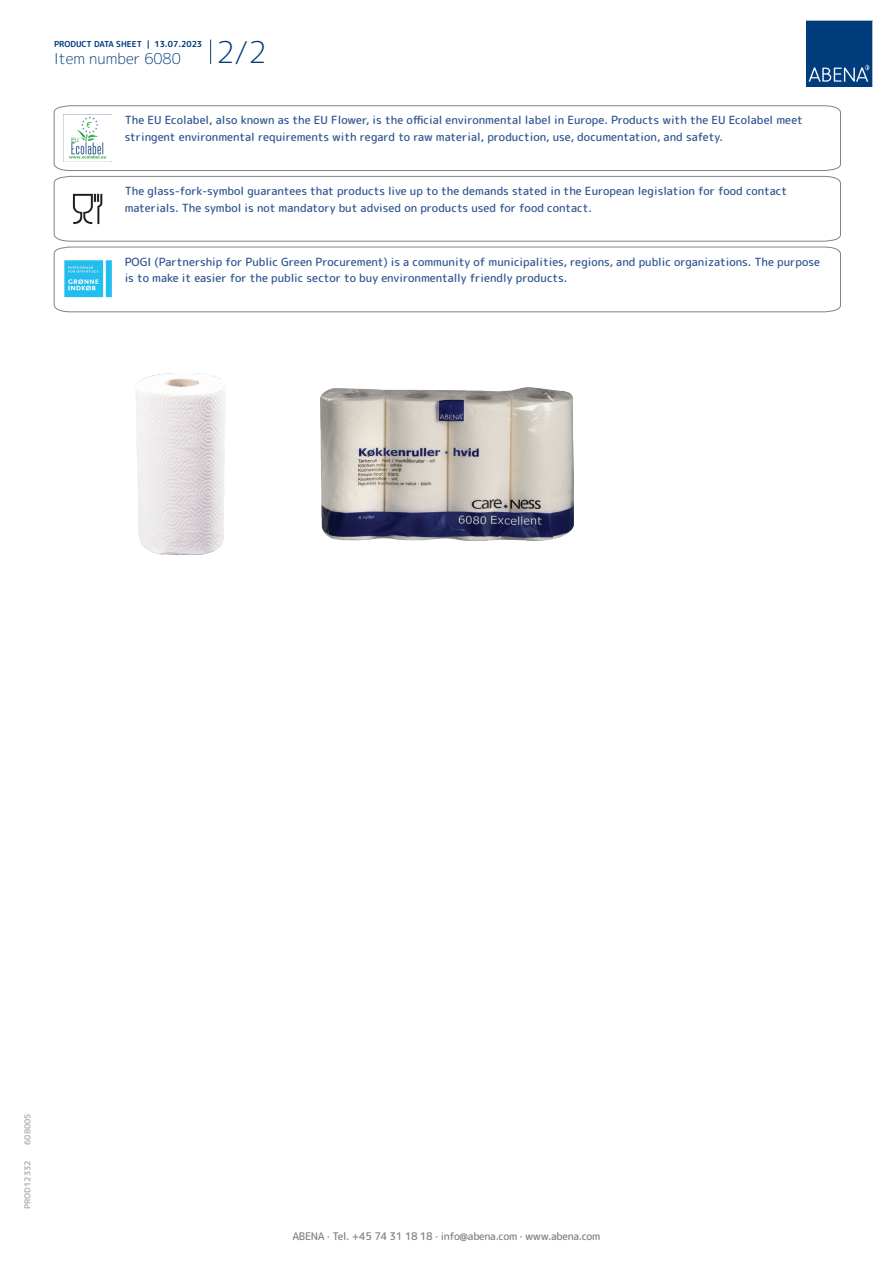
<style>
.page{position:relative;width:893px;height:1263px;background:#fff}
.page>*{position:absolute;margin:0;border:0;box-sizing:border-box;transform-origin:0 0}
.t1{font:300 15px "Rounded Mplus 1 c";color:#013d7d}
.t2{font:500 11.25px/16.5px "Rounded Mplus 1 c";color:#305691}
.t3{font:500 10.5px "Rounded Mplus 1 c";letter-spacing:-.03em;color:#808285}
.t4{font:700 8.25px "Rounded Mplus 1 c";color:#013d7d}
.t5{font:700 8.25px "Rounded Mplus 1 c";color:#b2b3b7}
.s1{font-size:30px}
</style>
<div class="page">
<svg style="left:210px;top:40px;width:1px;height:24px"></svg>
<svg style="left:806px;top:20px;width:67px;height:67px;background:#144b86"></svg>
<svg style="left:54px;top:105px;width:787px;height:66px"></svg>
<svg style="left:54px;top:176px;width:787px;height:66px"></svg>
<svg style="left:54px;top:247px;width:787px;height:65px"></svg>
<img style="left:135px;top:373px;width:91px;height:182px">
<img style="left:321px;top:387px;width:253px;height:153px">
<p class="t4" style="left:54px;top:38px;width:150px">PRODUCT DATA SHEET | 13.07.2023</p>
<h1 class="t1" style="left:54px;top:48px;width:214px">Item number 6080 <span class="s1">2/2</span></h1>
<p class="t2" style="left:125px;top:112px;width:680px">The EU Ecolabel, also known as the EU Flower, is the official environmental label in Europe. Products with the EU Ecolabel meet stringent environmental requirements with regard to raw material, production, use, documentation, and safety.</p>
<p class="t2" style="left:125px;top:183px;width:664px">The glass-fork-symbol guarantees that products live up to the demands stated in the European legislation for food contact materials. The symbol is not mandatory but advised on products used for food contact.</p>
<p class="t2" style="left:125px;top:253px;width:697px">POGI (Partnership for Public Green Procurement) is a community of municipalities, regions, and public organizations. The purpose is to make it easier for the public sector to buy environmentally friendly products.</p>
<p class="t5" style="left:22px;top:1145px;width:33px;rotate:-90deg">608005</p>
<p class="t5" style="left:22px;top:1209px;width:50px;rotate:-90deg">PROD12332</p>
<p class="t3" style="left:292px;top:1229px;width:309px">ABENA · Tel. +45 74 31 18 18 · info@abena.com · www.abena.com</p>
</div>
